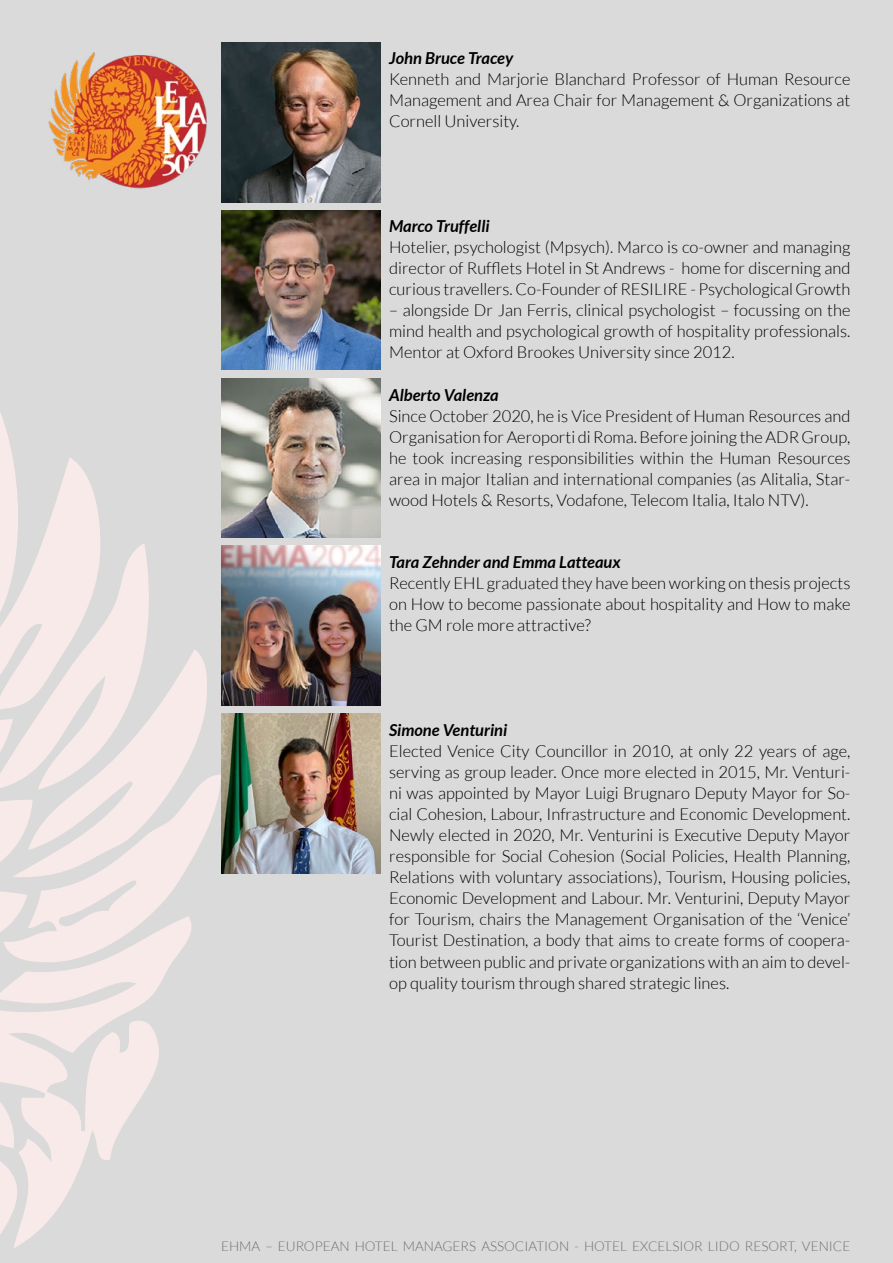
<style>
.page{position:relative;width:893px;height:1263px;background:#dadada}
.page>*{position:absolute;margin:0;border:0;box-sizing:border-box;transform-origin:0 0}
.t1{font:300 16.5px/21px "Lato";color:#000;text-align:justify}
.t2{font:italic 700 16.5px "Lato";color:#000}
.t3{font:300 13.5px "Lato";color:#706f6f}
</style>
<div class="page">
<svg style="left:0;top:412px;width:221px;height:504px"></svg>
<svg style="left:0;top:916px;width:192px;height:327px"></svg>
<svg style="left:0;top:1081px;width:23px;height:167px"></svg>
<img style="left:48px;top:52px;width:159px;height:137px">
<img style="left:221px;top:43px;width:160px;height:159px">
<img style="left:221px;top:210px;width:160px;height:160px">
<img style="left:221px;top:379px;width:160px;height:159px">
<img style="left:221px;top:714px;width:160px;height:159px">
<img style="left:221px;top:546px;width:160px;height:159px">
<p class="t2" style="left:389px;top:49px;width:126px">John Bruce Tracey</p>
<p class="t1" style="left:389px;top:69px;width:463px">Kenneth and Marjorie Blanchard Professor of Human Resource Management and Area Chair for Management &amp; Organizations at Cornell University.</p>
<p class="t2" style="left:389px;top:217px;width:102px">Marco Truffelli</p>
<p class="t1" style="left:389px;top:237px;width:463px">Hotelier, psychologist (Mpsych). Marco is co-owner and managing director of Rufflets Hotel in St Andrews - home for discerning and curious travellers. Co-Founder of RESILIRE - Psychological Growth</p>
<p class="t1" style="left:389px;top:300px;width:463px">– alongside Dr Jan Ferris, clinical psychologist – focussing on the mind health and psychological growth of hospitality professionals.<br>Mentor at Oxford Brookes University since 2012.</p>
<p class="t2" style="left:389px;top:385px;width:111px">Alberto Valenza</p>
<p class="t1" style="left:389px;top:405px;width:463px">Since October 2020, he is Vice President of Human Resources and Organisation for Aeroporti di Roma. Before joining the ADR Group, he took increasing responsibilities within the Human Resources area in major Italian and international companies (as Alitalia, Star&shy;wood Hotels &amp; Resorts, Vodafone, Telecom Italia, Italo NTV).</p>
<p class="t2" style="left:389px;top:552px;width:233px">Tara Zehnder and Emma Latteaux</p>
<p class="t1" style="left:389px;top:572px;width:463px">Recently EHL graduated they have been working on thesis projects on How to become passionate about hospitality and How to make the GM role more attractive?</p>
<p class="t2" style="left:389px;top:721px;width:120px">Simone Venturini</p>
<p class="t1" style="left:389px;top:741px;width:463px">Elected Venice City Councillor in 2010, at only 22 years of age, serving as group leader. Once more elected in 2015, Mr. Venturi&shy;ni was appointed by Mayor Luigi Brugnaro Deputy Mayor for So&shy;cial Cohesion, Labour, Infrastructure and Economic Development.<br>Newly elected in 2020, Mr. Venturini is Executive Deputy Mayor responsible for Social Cohesion (Social Policies, Health Planning, Relations with voluntary associations), Tourism, Housing policies, Economic Development and Labour. Mr. Venturini, Deputy Mayor for Tourism, chairs the Management Organisation of the ‘Venice’ Tourist Destination, a body that aims to create forms of coopera&shy;tion between public and private organizations with an aim to devel&shy;op quality tourism through shared strategic lines.</p>
<p class="t3" style="left:221px;top:1239px;width:631px">EHMA – EUROPEAN HOTEL MANAGERS ASSOCIATION - HOTEL EXCELSIOR LIDO RESORT, VENICE</p>
</div>
